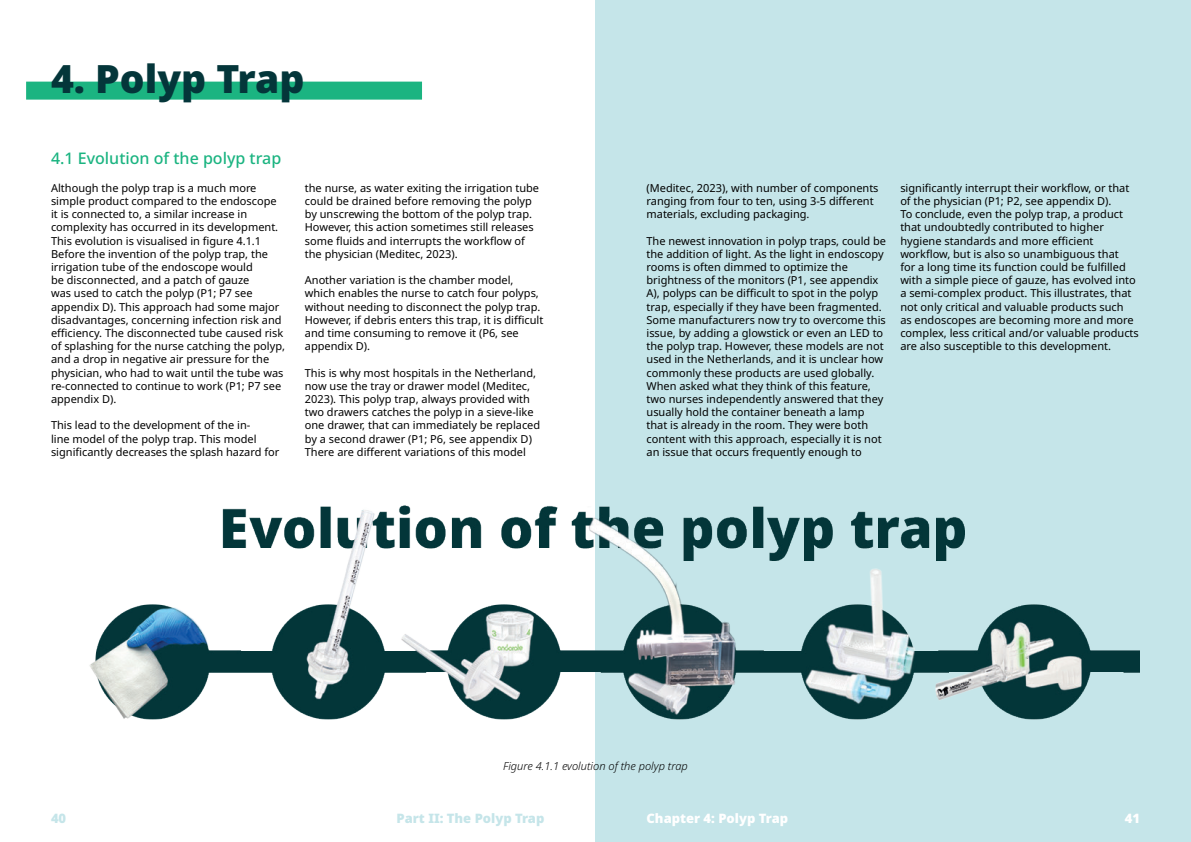
<style>
.page{position:relative;width:1191px;height:842px;background:#fff}
.page>*{position:absolute;margin:0;border:0;box-sizing:border-box;transform-origin:0 0}
.Chapter_kop{font:900 39px "Noto Sans";color:#04363a}
.Kop_1{font:500 16px "Noto Sans";color:#1bb481}
.t1{font:900 13px "Noto Sans";color:#c5e5e9}
.t2{font:900 13px "Noto Sans";color:#fff}
.t3{font:11px/13.2px "Noto Sans";color:#000}
.Figuur_titels{font:italic 300 11px "Noto Sans";color:#000}
</style>
<div class="page">
<div style="left:595px;top:0;width:596px;height:842px;background:#c5e5e9"></div>
<img style="left:89px;top:505px;width:1051px;height:215px">
<div style="left:26px;top:82px;width:396px;height:18px;background:#1bb481"></div>
<p class="Chapter_kop" style="left:51px;top:56px;width:255px">4. Polyp Trap</p>
<p class="Kop_1" style="left:51px;top:149px;width:232px">4.1 Evolution of the polyp trap</p>
<p class="t3" style="left:51px;top:181px;width:235px">Although the polyp trap is a much more simple product compared to the endoscope it is connected to, a similar increase in complexity has occurred in its development.<br>This evolution is visualised in figure 4.1.1<br>Before the invention of the polyp trap, the irrigation tube of the endoscope would<br>be disconnected, and a patch of gauze<br>was used to catch the polyp (P1; P7 see appendix D). This approach had some major disadvantages, concerning infection risk and efficiency. The disconnected tube caused risk of splashing for the nurse catching the polyp, and a drop in negative air pressure for the physician, who had to wait until the tube was re-connected to continue to work (P1; P7 see appendix D).</p>
<p class="t3" style="left:51px;top:419px;width:230px">This lead to the development of the in-<br>line model of the polyp trap. This model significantly decreases the splash hazard for</p>
<p class="t3" style="left:305px;top:181px;width:236px">the nurse, as water exiting the irrigation tube could be drained before removing the polyp by unscrewing the bottom of the polyp trap.<br>However, this action sometimes still releases some fluids and interrupts the workflow of the physician (Meditec, 2023).</p>
<p class="t3" style="left:305px;top:274px;width:240px">Another variation is the chamber model, which enables the nurse to catch four polyps, without needing to disconnect the polyp trap.<br>However, if debris enters this trap, it is difficult and time consuming to remove it (P6, see appendix D).</p>
<p class="t3" style="left:305px;top:366px;width:237px">This is why most hospitals in the Netherland, now use the tray or drawer model (Meditec, 2023). This polyp trap, always provided with two drawers catches the polyp in a sieve-like one drawer, that can immediately be replaced by a second drawer (P1; P6, see appendix D)<br>There are different variations of this model</p>
<p class="t3" style="left:646px;top:181px;width:233px">(Meditec, 2023), with number of components ranging from four to ten, using 3-5 different materials, excluding packaging.</p>
<p class="t3" style="left:646px;top:234px;width:241px">The newest innovation in polyp traps, could be the addition of light. As the light in endoscopy rooms is often dimmed to optimize the brightness of the monitors (P1, see appendix A), polyps can be difficult to spot in the polyp trap, especially if they have been fragmented.<br>Some manufacturers now try to overcome this issue, by adding a glowstick or even an LED to the polyp trap. However, these models are not used in the Netherlands, and it is unclear how commonly these products are used globally.<br>When asked what they think of this feature, two nurses independently answered that they usually hold the container beneath a lamp that is already in the room. They were both content with this approach, especially it is not an issue that occurs frequently enough to</p>
<p class="t3" style="left:900px;top:181px;width:230px">significantly interrupt their workflow, or that of the physician (P1; P2, see appendix D).</p>
<p class="t3" style="left:900px;top:208px;width:240px">To conclude, even the polyp trap, a product that undoubtedly contributed to higher hygiene standards and more efficient workflow, but is also so unambiguous that<br>for a long time its function could be fulfilled with a simple piece of gauze, has evolved into a semi-complex product. This illustrates, that not only critical and valuable products such<br>as endoscopes are becoming more and more complex, less critical and/or valuable products are also susceptible to this development.</p>
<p class="Figuur_titels" style="left:503px;top:758px;width:186px">Figure 4.1.1 evolution of the polyp trap</p>
<p class="t1" style="left:51px;top:811px;width:17px">40</p>
<p class="t1" style="left:396px;top:811px;width:149px">Part II: The Polyp Trap</p>
<p class="t2" style="left:646px;top:811px;width:143px">Chapter 4: Polyp Trap</p>
<p class="t2" style="left:1124px;top:811px;width:17px">41</p>
</div>
